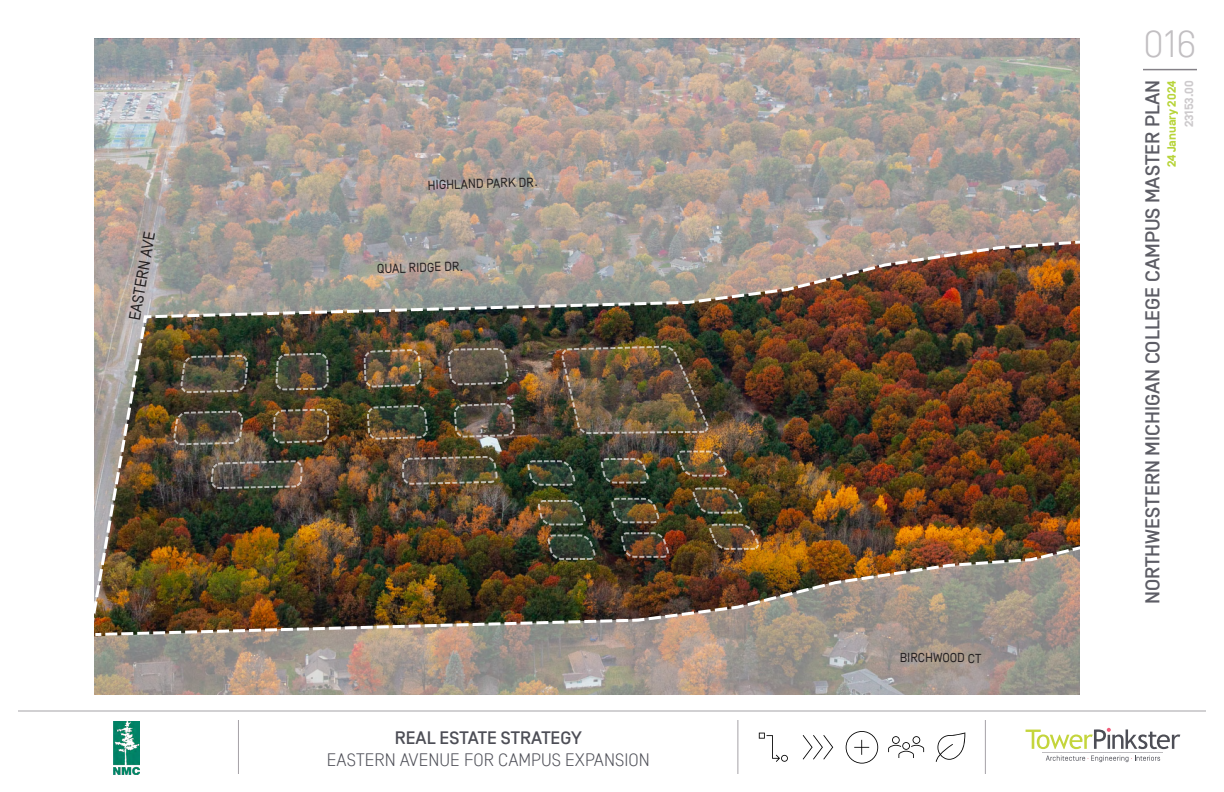
<style>
.page{position:relative;width:1224px;height:792px;background:#fff}
.page>*{position:absolute;margin:0;border:0;box-sizing:border-box;transform-origin:0 0}
.t1{font:300 38px "Simplon Norm";color:#c2bfc2}
.t2{font:500 20px "Simplon Norm";color:#5d5d65}
.t3{font:300 18px "Simplon Norm";color:#4d4e56}
.t4{font:500 18px "Simplon Norm";color:#4d4e56}
.t5{font:16px "Simplon Norm";color:#231f20}
.t6{font:13px "Simplon Norm";letter-spacing:-.005em;color:#231f20}
.t7{font:700 12px "Simplon Norm";color:#b7d438}
.t8{font:700 12px "Simplon Norm";color:#cdcacc}
</style>
<div class="page">
<hr style="left:1143px;top:69px;width:54px;height:1px;background:#848187">
<hr style="left:18px;top:710px;width:1188px;height:2px;background:#a5a2a7">
<hr style="left:1043px;top:753px;width:120px;height:1px;background:#bebdc0">
<svg style="left:1026px;top:728px;width:154px;height:21px"></svg>
<svg style="left:1046px;top:756px;width:114px;height:6px"></svg>
<hr style="left:238px;top:720px;width:1px;height:54px;background:#a5a2a7">
<hr style="left:737px;top:720px;width:1px;height:54px;background:#a5a2a7">
<hr style="left:985px;top:720px;width:1px;height:54px;background:#a5a2a7">
<img style="left:114px;top:721px;width:25px;height:54px">
<svg style="left:94px;top:38px;width:986px;height:201px;background:#ada39d"></svg>
<svg style="left:94px;top:638px;width:986px;height:57px;background:#a59a91"></svg>
<svg style="left:759px;top:733px;width:29px;height:29px"></svg>
<svg style="left:803px;top:735px;width:30px;height:25px"></svg>
<svg style="left:846px;top:731px;width:32px;height:33px"></svg>
<svg style="left:888px;top:736px;width:36px;height:22px"></svg>
<svg style="left:936px;top:732px;width:29px;height:30px"></svg>
<img style="left:94px;top:239px;width:986px;height:302px">
<img style="left:94px;top:541px;width:986px;height:97px">
<p class="t5" style="left:126px;top:319px;width:92px;rotate:-80deg">EASTERN AVE</p>
<p class="t6" style="left:428px;top:179px;width:112px;rotate:-2deg">HIGHLAND PARK DR.</p>
<p class="t6" style="left:377px;top:262px;width:88px;rotate:-2deg">QUAL RIDGE DR.</p>
<p class="t4" style="left:395px;top:729px;width:188px">REAL ESTATE STRATEGY</p>
<p class="t3" style="left:327px;top:750px;width:324px">EASTERN AVENUE FOR CAMPUS EXPANSION</p>
<p class="t6" style="left:900px;top:651px;width:83px">BIRCHWOOD CT</p>
<h1 class="t1" style="left:1144px;top:24px;width:54px">016</h1>
<p class="t2" style="left:1142px;top:604px;width:526px;rotate:-90deg">NORTHWESTERN MICHIGAN COLLEGE CAMPUS MASTER PLAN</p>
<p class="t7" style="left:1165px;top:167px;width:88px;rotate:-90deg">24 January 2024</p>
<p class="t8" style="left:1182px;top:127px;width:49px;rotate:-90deg">23153.00</p>
</div>
